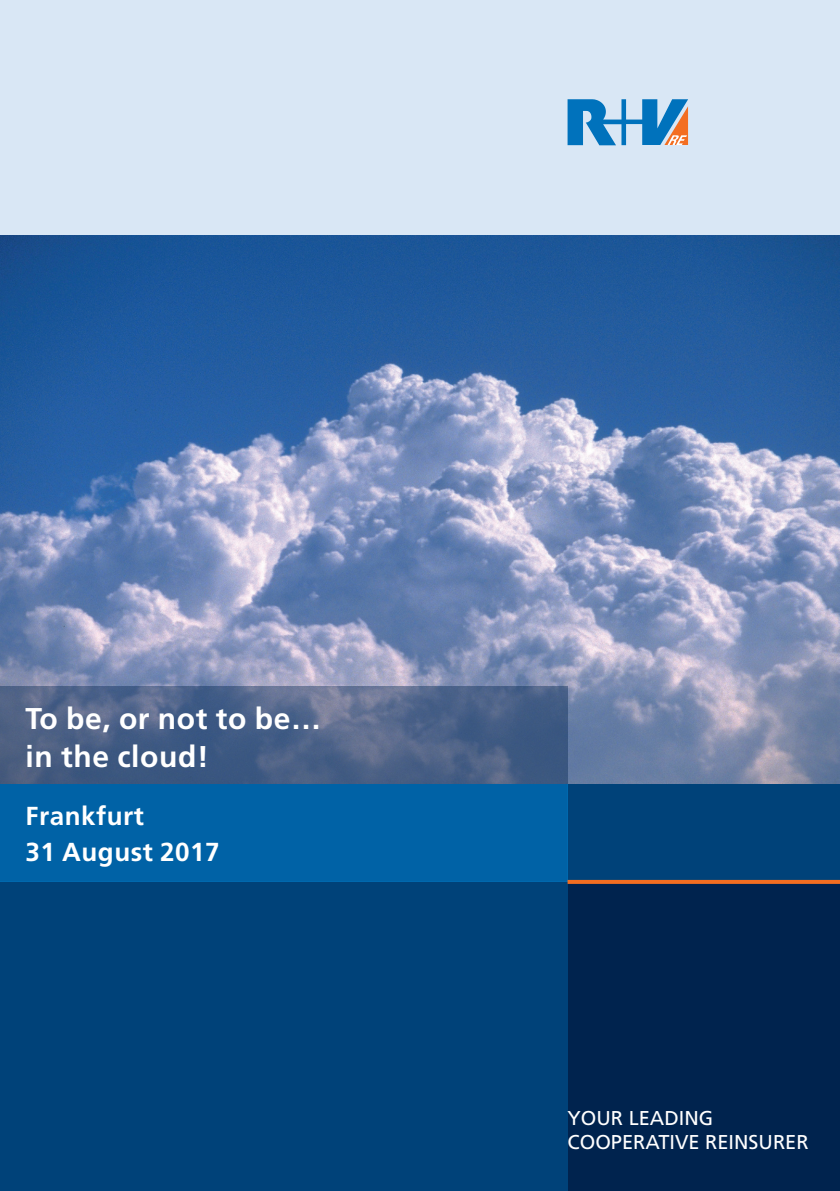
<style>
.page{position:relative;width:840px;height:1191px;background:#fff}
.page>*{position:absolute;margin:0;border:0;box-sizing:border-box;transform-origin:0 0}
.t1{font:700 30px/38px "Frutiger";letter-spacing:.02em;color:#fff}
.t2{font:700 26px/36px "Frutiger";letter-spacing:.02em;color:#fff}
.t3{font:20px/24px "Frutiger";color:#fff}
</style>
<div class="page">
<div style="left:0;top:0;width:839px;height:392px;background:#d9e7f5"></div>
<img style="left:0;top:235px;width:839px;height:549px">
<div style="left:0;top:784px;width:839px;height:407px;background:#00234e"></div>
<div style="left:567px;top:784px;width:272px;height:98px;background:#004279"></div>
<div style="left:0;top:784px;width:567px;height:98px;background:#0062a6"></div>
<div style="left:0;top:882px;width:567px;height:309px;background:#004279"></div>
<svg style="left:567px;top:880px;width:272px;height:4px"></svg>
<svg style="left:0;top:686px;width:567px;height:98px;background:#4b6187"></svg>
<svg style="left:567px;top:99px;width:120px;height:46px"></svg>
<h1 class="t1" style="left:26px;top:700px;width:297px">To be, or not to be… in the cloud!</h1>
<h2 class="t2" style="left:26px;top:798px;width:195px">Frankfurt<br>31 August 2017</h2>
<p class="t3" style="left:567px;top:1106px;width:242px">YOUR LEADING<br>COOPERATIVE REINSURER</p>
</div>
